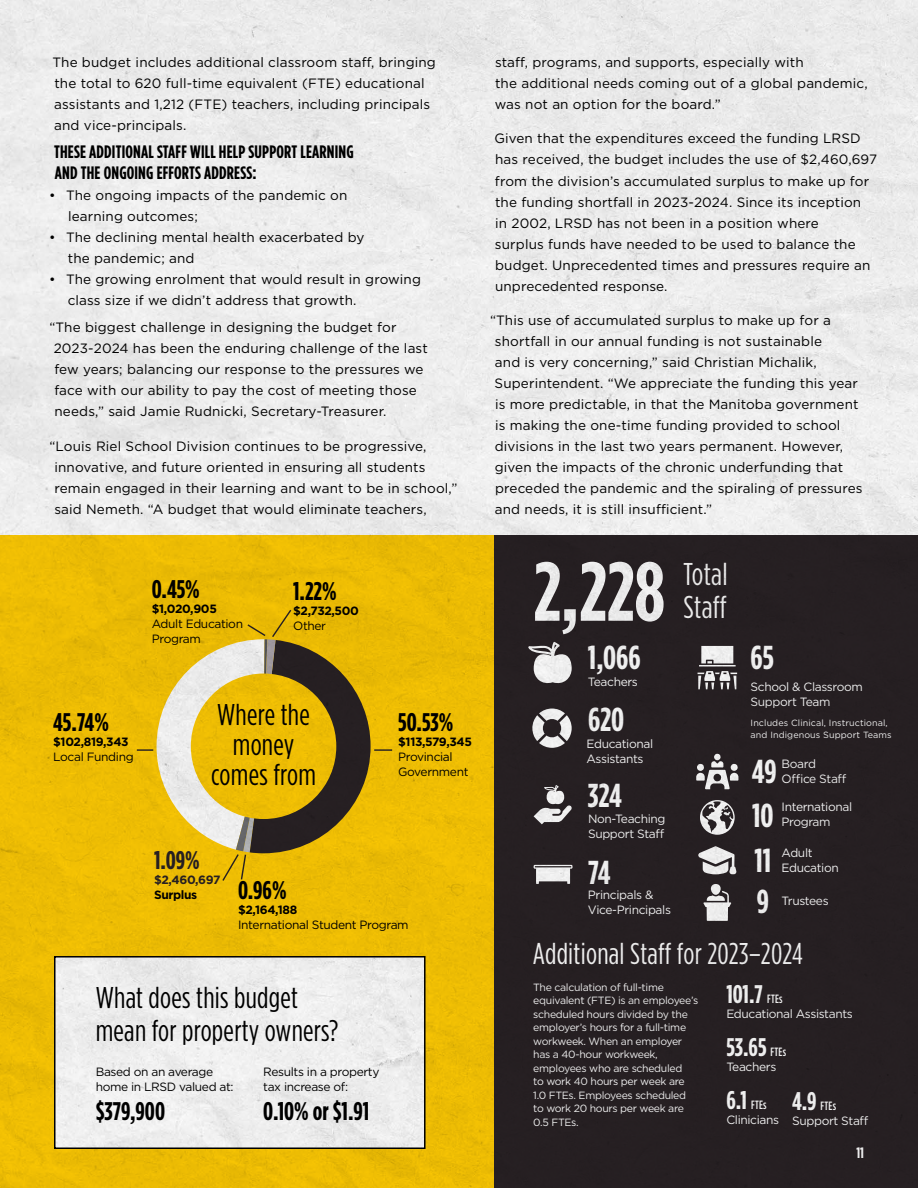
<style>
.page{position:relative;width:918px;height:1188px;background:#fff}
.page>*{position:absolute;margin:0;border:0;box-sizing:border-box;transform-origin:0 0}
.t1{font:700 83.1px "Gotham Condensed";color:#fff}
.t2{font:700 33.15px "Gotham Condensed";color:#fff}
.t3{font:31.5px/33px "Gotham Condensed";letter-spacing:.01em;color:#fff}
.t4{font:30px/30px "Gotham Condensed";letter-spacing:.01em;color:#000;text-align:center}
.t5{font:30px "Gotham Condensed";letter-spacing:.01em;color:#fff}
.t6{font:700 25.5px "Gotham Condensed";color:#000}
.t7{font:700 25.5px "Gotham Condensed";color:#fff}
.t8{font:700 25.5px "Gotham Condensed";color:#292225}
.t9{font:700 18px/21px "Gotham Condensed";letter-spacing:.01em;color:#000}
.t10{font:700 15px "Gotham Condensed";color:#fff}
.t11{font:13.5px/21px "Gotham";letter-spacing:.01em;color:#000}
.t12{font:12px/15px "Gotham";letter-spacing:-.03em;color:#fff}
.t13{font:12px/15px "Gotham";letter-spacing:-.03em;color:#000}
.t14{font:700 12px "Gotham";letter-spacing:-.03em;color:#000}
.t15{font:500 12px "Gotham Condensed";letter-spacing:.02em;color:#fff}
.t16{font:700 12px "Gotham";letter-spacing:-.035em;color:#292225}
.t17{font:10.5px/13.5px "Gotham";letter-spacing:-.03em;color:#fff}
.t18{font:9px/12px "Gotham";letter-spacing:.01em;color:#fff}
.s1{font-weight:500;font-size:12px}
.s2{font-weight:700;font-size:25.5px}
</style>
<div class="page">
<img style="left:0;top:0;width:918px;height:1188px">
<p class="t11" style="left:53px;top:51px;width:385px">The budget includes additional classroom staff, bringing the total to 620 full-time equivalent (FTE) educational assistants and 1,212 (FTE) teachers, including principals and vice-principals.</p>
<h3 class="t9" style="left:54px;top:141px;width:301px">THESE ADDITIONAL STAFF WILL HELP SUPPORT LEARNING<br>AND THE ONGOING EFFORTS ADDRESS:</h3>
<p class="t11" style="left:68px;top:184px;width:281px;text-indent:-19px">• The ongoing impacts of the pandemic on learning outcomes;</p>
<p class="t11" style="left:68px;top:226px;width:298px;text-indent:-19px">• The declining mental health exacerbated by the pandemic; and</p>
<p class="t11" style="left:68px;top:268px;width:355px;text-indent:-19px">• The growing enrolment that would result in growing class size if we didn’t address that growth.</p>
<p class="t11" style="left:54px;top:317px;width:376px;text-indent:-4px">“The biggest challenge in designing the budget for 2023-2024 has been the enduring challenge of the last few years; balancing our response to the pressures we face with our ability to pay the cost of meeting those needs,” said Jamie Rudnicki, Secretary-Treasurer.</p>
<p class="t11" style="left:54px;top:435px;width:405px;text-indent:-5px">“Louis Riel School Division continues to be progressive, innovative, and future oriented in ensuring all students remain engaged in their learning and want to be in school,” said Nemeth. “A budget that would eliminate teachers,</p>
<h3 class="t6" style="left:152px;top:574px;width:49px">0.45%</h3>
<p class="t14" style="left:152px;top:601px;width:67px">$1,020,905</p>
<p class="t13" style="left:152px;top:616px;width:93px">Adult Education<br>Program</p>
<h3 class="t6" style="left:293px;top:576px;width:45px">1.22%</h3>
<p class="t14" style="left:293px;top:602px;width:67px">$2,732,500</p>
<p class="t13" style="left:293px;top:618px;width:34px">Other</p>
<h3 class="t6" style="left:53px;top:707px;width:57px">45.74%</h3>
<p class="t14" style="left:53px;top:734px;width:77px">$102,819,343</p>
<p class="t13" style="left:53px;top:749px;width:82px">Local Funding</p>
<h3 class="t4" style="left:211px;top:700px;width:106px">Where the money comes from</h3>
<h3 class="t6" style="left:398px;top:707px;width:57px">50.53%</h3>
<p class="t14" style="left:398px;top:734px;width:75px">$113,579,345</p>
<p class="t13" style="left:398px;top:749px;width:72px">Provincial<br>Government</p>
<h3 class="t8" style="left:154px;top:846px;width:47px">1.09%</h3>
<p class="t16" style="left:154px;top:872px;width:68px">$2,460,697</p>
<p class="t14" style="left:154px;top:887px;width:45px">Surplus</p>
<h3 class="t6" style="left:238px;top:876px;width:50px">0.96%</h3>
<p class="t14" style="left:238px;top:902px;width:61px">$2,164,188</p>
<p class="t13" style="left:238px;top:917px;width:172px">International Student Program</p>
<h3 class="t4" style="left:96px;top:981px;width:244px;line-height:33px;text-align:left">What does this budget mean for property owners?</h3>
<p class="t13" style="left:96px;top:1064px;width:139px">Based on an average home in LRSD valued at:</p>
<h3 class="t6" style="left:96px;top:1096px;width:71px">$379,900</h3>
<p class="t13" style="left:263px;top:1064px;width:118px">Results in a property tax increase of:</p>
<h3 class="t6" style="left:263px;top:1096px;width:108px">0.10% or $1.91</h3>
<p class="t11" style="left:495px;top:51px;width:374px">staff, programs, and supports, especially with<br>the additional needs coming out of a global pandemic, was not an option for the board.”</p>
<p class="t11" style="left:494px;top:128px;width:384px">Given that the expenditures exceed the funding LRSD has received, the budget includes the use of $2,460,697 from the division’s accumulated surplus to make up for the funding shortfall in 2023-2024. Since its inception<br>in 2002, LRSD has not been in a position where<br>surplus funds have needed to be used to balance the budget. Unprecedented times and pressures require an unprecedented response.</p>
<p class="t11" style="left:495px;top:309px;width:369px;text-indent:-5px">“This use of accumulated surplus to make up for a shortfall in our annual funding is not sustainable<br>and is very concerning,” said Christian Michalik, Superintendent. “We appreciate the funding this year is more predictable, in that the Manitoba government is making the one-time funding provided to school divisions in the last two years permanent. However, given the impacts of the chronic underfunding that preceded the pandemic and the spiraling of pressures and needs, it is still insufficient.”</p>
<h1 class="t1" style="left:533px;top:543px;width:133px">2,228</h1>
<h3 class="t3" style="left:683px;top:557px;width:46px">Total<br>Staff</h3>
<h2 class="t2" style="left:588px;top:638px;width:54px">1,066</h2>
<p class="t12" style="left:588px;top:674px;width:51px">Teachers</p>
<h2 class="t2" style="left:588px;top:700px;width:38px">620</h2>
<p class="t12" style="left:587px;top:736px;width:68px">Educational<br>Assistants</p>
<h2 class="t2" style="left:588px;top:776px;width:36px">324</h2>
<p class="t12" style="left:588px;top:811px;width:79px">Non-Teaching<br>Support Staff</p>
<h2 class="t2" style="left:588px;top:853px;width:24px">74</h2>
<p class="t12" style="left:588px;top:887px;width:85px">Principals &amp;<br>Vice-Principals</p>
<h2 class="t2" style="left:751px;top:638px;width:25px">65</h2>
<p class="t12" style="left:751px;top:679px;width:114px">School &amp; Classroom<br>Support Team</p>
<p class="t18" style="left:751px;top:717px;width:143px">Includes Clinical, Instructional, and Indigenous Support Teams</p>
<h2 class="t2" style="left:752px;top:752px;width:26px">49</h2>
<p class="t12" style="left:782px;top:756px;width:66px">Board<br>Office Staff</p>
<h2 class="t2" style="left:752px;top:796px;width:23px">10</h2>
<p class="t12" style="left:782px;top:799px;width:72px">International<br>Program</p>
<h2 class="t2" style="left:754px;top:840px;width:18px">11</h2>
<p class="t12" style="left:782px;top:845px;width:59px">Adult<br>Education</p>
<h2 class="t2" style="left:757px;top:882px;width:14px">9</h2>
<p class="t12" style="left:782px;top:893px;width:49px">Trustees</p>
<h3 class="t5" style="left:533px;top:936px;width:272px">Additional Staff for 2023–2024</h3>
<p class="t17" style="left:533px;top:980px;width:166px">The calculation of full-time equivalent (FTE) is an employee’s scheduled hours divided by the employer’s hours for a full-time workweek. When an employer has a 40-hour workweek, employees who are scheduled<br>to work 40 hours per week are<br>1.0 FTEs. Employees scheduled to work 20 hours per week are<br>0.5 FTEs.</p>
<h3 class="t7" style="left:726px;top:979px;width:58px">101.7 <span class="s1">FTEs</span></h3>
<p class="t12" style="left:726px;top:1006px;width:128px">Educational Assistants</p>
<h3 class="t7" style="left:726px;top:1033px;width:61px">53.65 <span class="s1">FTEs</span></h3>
<p class="t12" style="left:726px;top:1059px;width:51px">Teachers</p>
<p class="t15" style="left:726px;top:1098px;width:42px"><span class="s2">6.1</span> FTEs</p>
<p class="t12" style="left:726px;top:1112px;width:54px">Clinicians</p>
<p class="t15" style="left:792px;top:1099px;width:46px"><span class="s2">4.9</span> FTEs</p>
<p class="t12" style="left:792px;top:1113px;width:78px">Support Staff</p>
<p class="t10" style="left:856px;top:1144px;width:9px">11</p>
</div>
